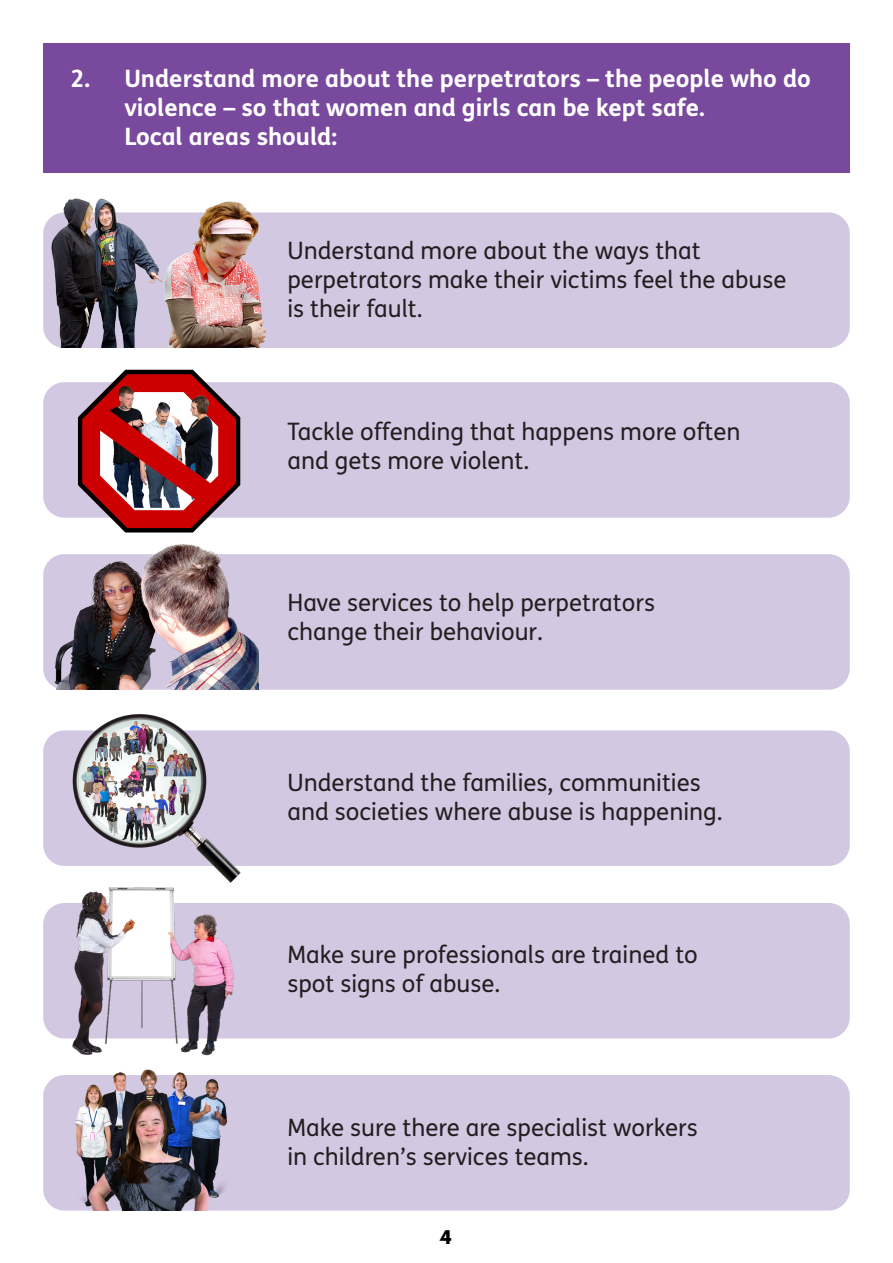
<style>
.page{position:relative;width:893px;height:1263px;background:#fff}
.page>*{position:absolute;margin:0;border:0;box-sizing:border-box;transform-origin:0 0}
.t1{font:24px "FS Me";color:#231f20}
.t2{font:700 24px/28.8px "FS Me";color:#fff}
.t3{font:900 21px "Sofia Pro";color:#000001}
</style>
<div class="page">
<div style="left:43px;top:43px;width:807px;height:130px;background:#79499d"></div>
<div style="left:43px;top:212px;width:807px;height:136px;background:#d3c8e2;border-radius:21px"></div>
<div style="left:43px;top:382px;width:807px;height:136px;background:#d3c8e2;border-radius:21px"></div>
<div style="left:43px;top:554px;width:807px;height:136px;background:#d3c8e2;border-radius:21px"></div>
<div style="left:43px;top:730px;width:807px;height:136px;background:#d3c8e2;border-radius:21px"></div>
<div style="left:43px;top:903px;width:807px;height:135px;background:#d3c8e2;border-radius:21px"></div>
<div style="left:43px;top:1075px;width:807px;height:135px;background:#d3c8e2;border-radius:21px"></div>
<img style="left:49px;top:198px;width:220px;height:150px">
<img style="left:75px;top:369px;width:168px;height:164px">
<img style="left:53px;top:543px;width:208px;height:147px">
<img style="left:71px;top:714px;width:172px;height:169px">
<img style="left:65px;top:887px;width:171px;height:169px">
<img style="left:75px;top:1069px;width:153px;height:141px">
<p class="t2" style="left:124px;top:63px;width:688px;text-indent:-54px">2. Understand more about the perpetrators – the people who do violence – so that women and girls can be kept safe.</p>
<p class="t2" style="left:124px;top:120px;width:214px">Local areas should:</p>
<p class="t1" style="left:287px;top:234px;width:415px">Understand more about the ways that</p>
<p class="t1" style="left:287px;top:263px;width:501px">perpetrators make their victims feel the abuse</p>
<p class="t1" style="left:287px;top:292px;width:137px">is their fault.</p>
<p class="t1" style="left:287px;top:415px;width:454px">Tackle offending that happens more often</p>
<p class="t1" style="left:287px;top:444px;width:243px">and gets more violent.</p>
<p class="t1" style="left:287px;top:586px;width:369px">Have services to help perpetrators</p>
<p class="t1" style="left:287px;top:615px;width:257px">change their behaviour.</p>
<p class="t1" style="left:287px;top:766px;width:415px">Understand the families, communities</p>
<p class="t1" style="left:287px;top:795px;width:437px">and societies where abuse is happening.</p>
<p class="t1" style="left:287px;top:938px;width:412px">Make sure professionals are trained to</p>
<p class="t1" style="left:287px;top:967px;width:214px">spot signs of abuse.</p>
<p class="t1" style="left:287px;top:1111px;width:412px">Make sure there are specialist workers</p>
<p class="t1" style="left:287px;top:1140px;width:303px">in children’s services teams.</p>
<p class="t3" style="left:439px;top:1220px;width:15px">4</p>
</div>
